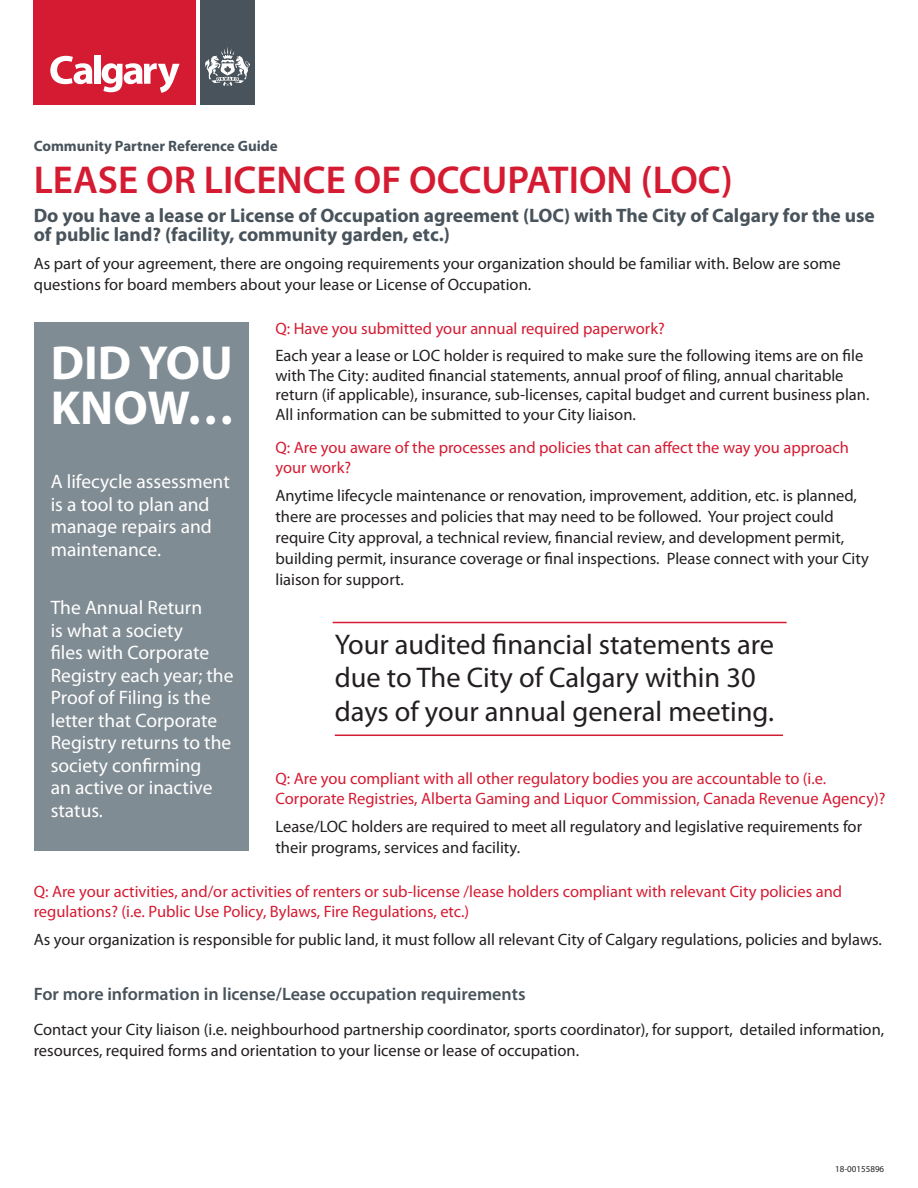
<style>
.page{position:relative;width:918px;height:1188px;background:#fff}
.page>*{position:absolute;margin:0;border:0;box-sizing:border-box;transform-origin:0 0}
.t1{font:700 48px/45px "Myriad Pro";color:#fff}
.t2{font:600 39px "Myriad Pro";color:#d51b32}
.t3{font:28.5px/33px "Myriad Pro";color:#231f20}
.t4{font:19.5px/22.5px "Myriad Pro";color:#fff}
.t5{font:700 19.5px/19.5px "Myriad Pro";color:#48535b}
.t6{font:600 18px "Myriad Pro";color:#48535b}
.t7{font:16.5px/21px "Myriad Pro";color:#231f20}
.t8{font:16.5px/19.8px "Myriad Pro";color:#d51b32}
.t9{font:700 15px "Myriad Pro";color:#48535b}
.t10{font:9px "Myriad Pro";color:#231f20}
</style>
<div class="page">
<div style="left:34px;top:0;width:162px;height:105px;background:#d51b32"></div>
<div style="left:200px;top:0;width:55px;height:105px;background:#48535b"></div>
<svg style="left:50px;top:56px;width:43px;height:28px"></svg>
<div style="left:94px;top:55px;width:6px;height:29px;background:#fff"></div>
<svg style="left:102px;top:63px;width:78px;height:30px"></svg>
<svg style="left:205px;top:47px;width:45px;height:39px"></svg>
<div style="left:34px;top:322px;width:214px;height:528px;background:#808c93"></div>
<hr style="left:333px;top:622px;width:454px;height:1px;background:#d51b32">
<hr style="left:335px;top:735px;width:448px;height:1px;background:#d51b32">
<p class="t9" style="left:34px;top:136px;width:246px">Community Partner Reference Guide</p>
<h2 class="t2" style="left:34px;top:155px;width:701px">LEASE OR LICENCE OF OCCUPATION (LOC)</h2>
<p class="t5" style="left:34px;top:205px;width:843px">Do you have a lease or License of Occupation agreement (LOC) with The City of Calgary for the use of public land? (facility, community garden, etc.)</p>
<p class="t7" style="left:34px;top:253px;width:809px">As part of your agreement, there are ongoing requirements your organization should be familiar with. Below are some questions for board members about your lease or License of Occupation.</p>
<h1 class="t1" style="left:51px;top:339px;width:185px">DID YOU<br>KNOW…</h1>
<p class="t4" style="left:51px;top:470px;width:181px">A lifecycle assessment is a tool to plan and manage repairs and maintenance.</p>
<p class="t8" style="left:276px;top:319px;width:391px">Q: Have you submitted your annual required paperwork?</p>
<p class="t7" style="left:276px;top:345px;width:595px;line-height:19.8px">Each year a lease or LOC holder is required to make sure the following items are on file with The City: audited financial statements, annual proof of filing, annual charitable return (if applicable), insurance, sub-licenses, capital budget and current business plan.<br>All information can be submitted to your City liaison.</p>
<p class="t8" style="left:276px;top:438px;width:575px">Q: Are you aware of the processes and policies that can affect the way you approach your work?</p>
<p class="t7" style="left:276px;top:485px;width:595px">Anytime lifecycle maintenance or renovation, improvement, addition, etc. is planned, there are processes and policies that may need to be followed. Your project could require City approval, a technical review, financial review, and development permit, building permit, insurance coverage or final inspections. Please connect with your City liaison for support.</p>
<p class="t4" style="left:51px;top:596px;width:184px">The Annual Return<br>is what a society<br>files with Corporate<br>Registry each year; the<br>Proof of Filing is the letter that Corporate<br>Registry returns to the society confirming<br>an active or inactive status.</p>
<h3 class="t3" style="left:335px;top:628px;width:441px">Your audited financial statements are due to The City of Calgary within 30 days of your annual general meeting.</h3>
<p class="t8" style="left:276px;top:768px;width:611px">Q: Are you compliant with all other regulatory bodies you are accountable to (i.e.<br>Corporate Registries, Alberta Gaming and Liquor Commission, Canada Revenue Agency)?</p>
<p class="t7" style="left:276px;top:815px;width:588px">Lease/LOC holders are required to meet all regulatory and legislative requirements for their programs, services and facility.</p>
<p class="t8" style="left:34px;top:881px;width:810px">Q: Are your activities, and/or activities of renters or sub-license /lease holders compliant with relevant City policies and regulations? (i.e. Public Use Policy, Bylaws, Fire Regulations, etc.)</p>
<p class="t7" style="left:34px;top:928px;width:850px">As your organization is responsible for public land, it must follow all relevant City of Calgary regulations, policies and bylaws.</p>
<p class="t6" style="left:34px;top:983px;width:493px">For more information in license/Lease occupation requirements</p>
<p class="t7" style="left:34px;top:1018px;width:852px">Contact your City liaison (i.e. neighbourhood partnership coordinator, sports coordinator), for support, detailed information, resources, required forms and orientation to your license or lease of occupation.</p>
<p class="t10" style="left:835px;top:1163px;width:50px">18-00155896</p>
</div>
